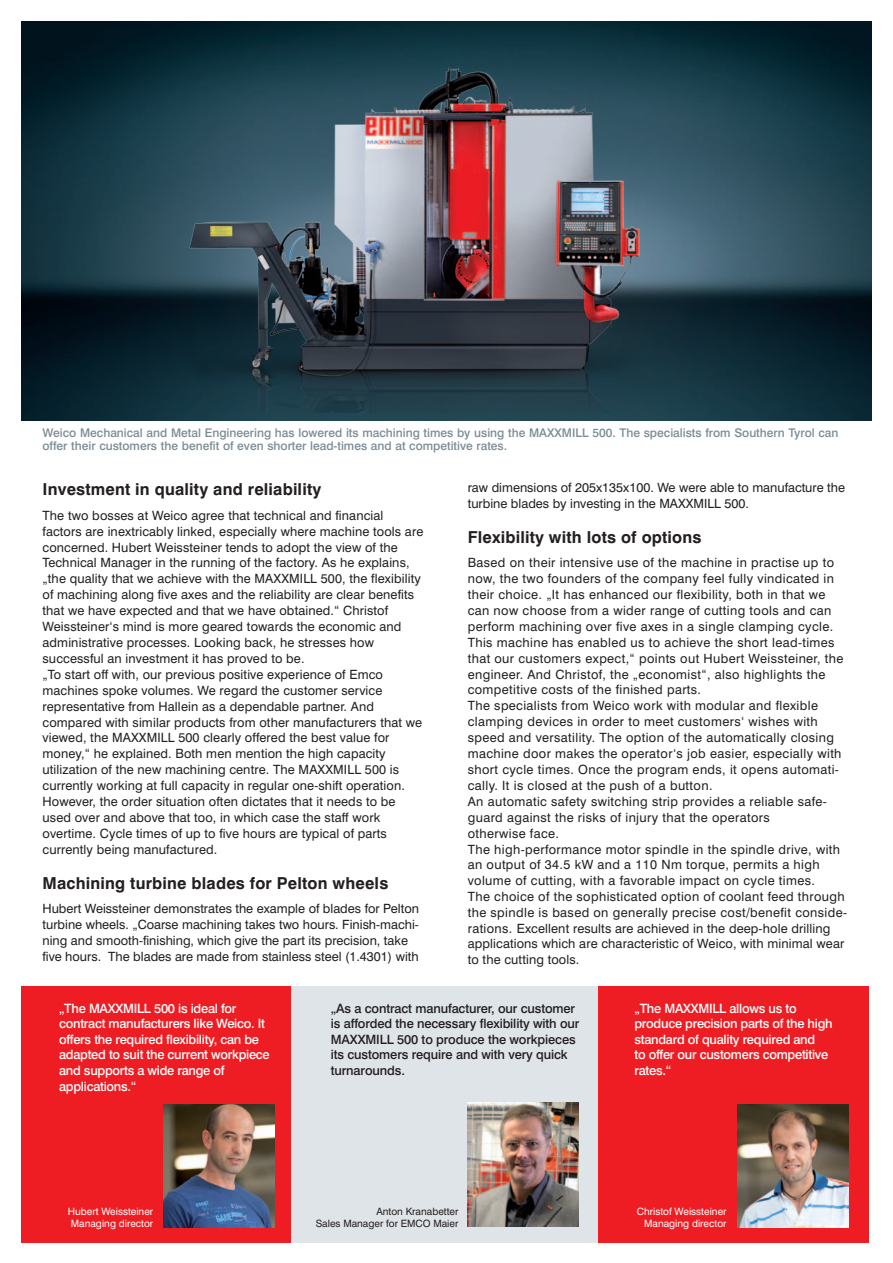
<style>
.page{position:relative;width:893px;height:1263px;background:#fff}
.page>*{position:absolute;margin:0;border:0;box-sizing:border-box;transform-origin:0 0}
.t1{font:700 16.5px "Swiss 721 BT";letter-spacing:.01em;color:#231f20}
.t2{font:500 12.9px/15.5px "Swiss 721 BT";letter-spacing:-.02em;color:#fff}
.t3{font:500 12.9px/15.5px "Swiss 721 BT";letter-spacing:-.01em;color:#231f20}
.t4{font:12.75px/15.9px "Swiss 721 BT";letter-spacing:.01em;color:#231f20}
.t5{font:12.75px/15.9px "Swiss 721 BT";letter-spacing:.03em;color:#231f20}
.t6{font:500 12px/13.5px "Swiss 721 BT";color:#7b8c95}
.t7{font:10.05px/12.1px "Swiss 721 BT";color:#fff;text-align:center}
.t8{font:10.05px/12.1px "Swiss 721 BT";color:#231f20;text-align:right}
</style>
<div class="page">
<img style="left:21px;top:21px;width:851px;height:400px">
<img style="left:186px;top:36px;width:521px;height:376px">
<div style="left:21px;top:986px;width:272px;height:256px;background:#ee1d23"></div>
<div style="left:597px;top:986px;width:272px;height:256px;background:#ee1d23"></div>
<img style="left:164px;top:1104px;width:111px;height:124px">
<img style="left:737px;top:1104px;width:111px;height:123px">
<div style="left:291px;top:986px;width:307px;height:256px;background:#dfe4e8"></div>
<img style="left:468px;top:1103px;width:111px;height:123px">
<p class="t6" style="left:43px;top:426px;width:797px">Weico Mechanical and Metal Engineering has lowered its machining times by using the MAXXMILL 500. The specialists from Southern Tyrol can offer their customers the benefit of even shorter lead-times and at competitive rates.</p>
<p class="t1" style="left:43px;top:479px;width:280px">I nvestment in quality and reliability</p>
<p class="t4" style="left:43px;top:507px;width:382px">The two bosses at Weico agree that technical and financial factors are inextricably linked, especially where machine tools are concerned. Hubert Weissteiner tends to adopt the view of the Technical Manager in the running of the factory. As he explains, „the quality that we achieve with the MAXXMILL 500, the flexibility of machining along five axes and the reliability are clear benefits that we have expected and that we have obtained.“ Christof Weissteiner‘s mind is more geared towards the economic and administrative processes. Looking back, he stresses how successful an investment it has proved to be.<br>„To start off with, our previous positive experience of Emco machines spoke volumes. We regard the customer service representative from Hallein as a dependable partner. And compared with similar products from other manufacturers that we viewed, the MAXXMILL 500 clearly offered the best value for money,“ he explained. Both men mention the high capacity utilization of the new machining centre. The MAXXMILL 500 is currently working at full capacity in regular one-shift operation.<br>However, the order situation often dictates that it needs to be used over and above that too, in which case the staff work overtime. Cycle times of up to five hours are typical of parts currently being manufactured.</p>
<p class="t1" style="left:43px;top:873px;width:347px">Machining turbine blades for Pelton wheels</p>
<p class="t4" style="left:43px;top:901px;width:378px">Hubert Weissteiner demonstrates the example of blades for Pelton turbine wheels. „Coarse machining takes two hours. Finish-machi&shy;ning and smooth-finishing, which give the part its precision, take five hours. The blades are made from stainless steel (1.4301) with</p>
<p class="t4" style="left:468px;top:479px;width:379px">raw dimensions of 205x135x100. We were able to manufacture the turbine blades by investing in the MAXXMILL 500.</p>
<p class="t1" style="left:468px;top:527px;width:235px">Flexibility with lots of options</p>
<p class="t5" style="left:468px;top:555px;width:381px">Based on their intensive use of the machine in practise up to now, the two founders of the company feel fully vindicated in their choice. „It has enhanced our flexibility, both in that we can now choose from a wider range of cutting tools and can perform machining over five axes in a single clamping cycle.<br>This machine has enabled us to achieve the short lead-times that our customers expect,“ points out Hubert Weissteiner, the engineer. And Christof, the „economist“, also highlights the competitive costs of the finished parts.<br>The specialists from Weico work with modular and flexible clamping devices in order to meet customers‘ wishes with speed and versatility. The option of the automatically closing machine door makes the operator‘s job easier, especially with short cycle times. Once the program ends, it opens automati&shy;cally. It is closed at the push of a button.<br>An automatic safety switching strip provides a reliable safe&shy;guard against the risks of injury that the operators<br>otherwise face.<br>The high-performance motor spindle in the spindle drive, with an output of 34.5 kW and a 110 Nm torque, permits a high volume of cutting, with a favorable impact on cycle times.<br>The choice of the sophisticated option of coolant feed through the spindle is based on generally precise cost/benefit conside&shy;rations. Excellent results are achieved in the deep-hole drilling applications which are characteristic of Weico, with minimal wear to the cutting tools.</p>
<p class="t2" style="left:59px;top:1000px;width:212px">„The MAXXMILL 500 is ideal for contract manufacturers like Weico. It offers the required flexibility, can be adapted to suit the current workpiece and supports a wide range of</p>
<p class="t2" style="left:59px;top:1079px;width:79px">applications.“</p>
<p class="t3" style="left:331px;top:1000px;width:250px">„As a contract manufacturer, our customer is afforded the necessary flexibility with our MAXXMILL 500 to produce the workpieces its customers require and with very quick turnarounds.</p>
<p class="t2" style="left:634px;top:1000px;width:200px">„The MAXXMILL allows us to produce precision parts of the high standard of quality required and<br>to offer our customers competitive rates.“</p>
<p class="t7" style="left:68px;top:1205px;width:87px">Hubert Weissteiner<br>Managing director</p>
<p class="t7" style="left:637px;top:1205px;width:91px;text-align:right">Christof Weissteiner<br>Managing director</p>
<p class="t8" style="left:316px;top:1205px;width:144px">Anton Kranabetter<br>Sales Manager for EMCO Maier</p>
</div>
